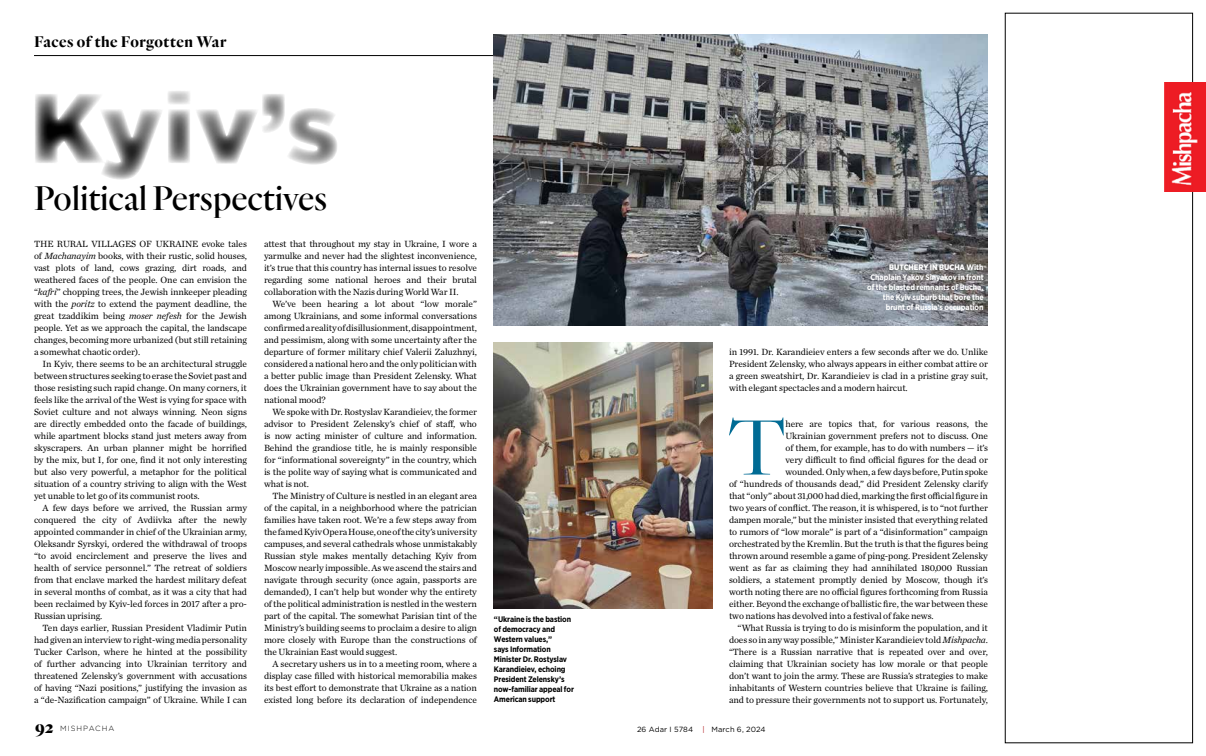
<style>
.page{position:relative;width:1206px;height:756px;background:#fff}
.page>*{position:absolute;margin:0;border:0;box-sizing:border-box;transform-origin:0 0}
.t1{font:900 100.2px "Gotham";color:#000}
.t2{font:300 81.3px "Quarto";color:#006b94}
.t3{font:500 35.4px "Quarto";color:#000}
.t4{font:900 18px "Quarto";color:#000}
.t5{font:700 16px "Quarto";letter-spacing:.03em;color:#000}
.t6{font:9.4px/12px "Chronicle Text G1";letter-spacing:-.01em;color:#000;text-align:justify}
.t7{font:700 8px/10px "Gotham Narrow";letter-spacing:-.015em;color:#000}
.t8{font:700 8px/10px "Gotham Narrow";letter-spacing:-.005em;color:#fff;text-align:right}
.t9{font:7.5px "Gotham";letter-spacing:.015em;color:#000}
.t10{font:300 7.5px "Gotham";letter-spacing:.125em;color:#000}
.s1{font-style:italic}
.s2{font-weight:900}
.s3{color:#b11c20}
</style>
<div class="page">
<hr style="left:34px;top:55px;width:954px;height:1px;background:#000">
<div style="left:1005px;top:13px;width:188px;height:730px;border:1px solid #000"></div>
<img style="left:494px;top:34px;width:494px;height:292px">
<img style="left:494px;top:343px;width:218px;height:265px">
<img style="left:1165px;top:82px;width:41px;height:110px">
<h3 class="t5" style="left:34px;top:31px;width:194px">Faces of the Forgotten War</h3>
<h1 class="t1" style="left:31px;top:56px;width:310px">Kyiv’s</h1>
<h3 class="t3" style="left:34px;top:175px;width:295px">Political Perspectives</h3>
<p class="t6" style="left:34px;top:237px;width:215px">THE RURAL VILLAGES OF UKRAINE evoke tales of <span class="s1">Machanayim</span> books, with their rustic, solid houses, vast plots of land, cows grazing, dirt roads, and weathered faces of the people. One can envision the “<span class="s1">kafri</span>” chopping trees, the Jewish innkeeper pleading with the <span class="s1">poritz</span> to extend the payment deadline, the great tzaddikim being <span class="s1">moser nefesh</span> for the Jewish people. Yet as we approach the capital, the landscape changes, becoming more urbanized (but still retaining a somewhat chaotic order).</p>
<p class="t6" style="left:34px;top:357px;width:215px;text-indent:9px">In Kyiv, there seems to be an architectural struggle between structures seeking to erase the Soviet past and those resisting such rapid change. On many corners, it feels like the arrival of the West is vying for space with Soviet culture and not always winning. Neon signs are directly embedded onto the facade of buildings, while apartment blocks stand just meters away from skyscrapers. An urban planner might be horrified by the mix, but I, for one, find it not only interesting but also very powerful, a metaphor for the political situation of a country striving to align with the West yet unable to let go of its communist roots.</p>
<p class="t6" style="left:34px;top:501px;width:215px;text-indent:9px">A few days before we arrived, the Russian army conquered the city of Avdiivka after the newly appointed commander in chief of the Ukrainian army, Oleksandr Syrskyi, ordered the withdrawal of troops “to avoid encirclement and preserve the lives and health of service personnel.” The retreat of soldiers from that enclave marked the hardest military defeat in several months of combat, as it was a city that had been reclaimed by Kyiv-led forces in 2017 after a pro-Russian uprising.</p>
<p class="t6" style="left:34px;top:621px;width:215px;text-indent:9px">Ten days earlier, Russian President Vladimir Putin had given an interview to right-wing media personality Tucker Carlson, where he hinted at the possibility of further advancing into Ukrainian territory and threatened Zelensky’s government with accusations of having “Nazi positions,” justifying the invasion as a “de-Nazification campaign” of Ukraine. While I can</p>
<p class="t6" style="left:264px;top:237px;width:215px">attest that throughout my stay in Ukraine, I wore a yarmulke and never had the slightest inconvenience, it’s true that this country has internal issues to resolve regarding some national heroes and their brutal collaboration with the Nazis during World War II.</p>
<p class="t6" style="left:264px;top:297px;width:215px;text-indent:9px">We’ve been hearing a lot about “low morale” among Ukrainians, and some informal conversations confirmed a reality of disillusionment, disappointment, and pessimism, along with some uncertainty after the departure of former military chief Valerii Zaluzhnyi, considered a national hero and the only politician with a better public image than President Zelensky. What does the Ukrainian government have to say about the national mood?</p>
<p class="t6" style="left:264px;top:405px;width:215px;text-indent:9px">We spoke with Dr. Rostyslav Karandieiev, the former advisor to President Zelensky’s chief of staff, who is now acting minister of culture and information.<br>Behind the grandiose title, he is mainly responsible for “informational sovereignty” in the country, which is the polite way of saying what is communicated and what is not.</p>
<p class="t6" style="left:264px;top:489px;width:215px;text-indent:9px">The Ministry of Culture is nestled in an elegant area of the capital, in a neighborhood where the patrician families have taken root. We’re a few steps away from the famed Kyiv Opera House, one of the city’s university campuses, and several cathedrals whose unmistakably Russian style makes mentally detaching Kyiv from Moscow nearly impossible. As we ascend the stairs and navigate through security (once again, passports are demanded), I can’t help but wonder why the entirety of the political administration is nestled in the western part of the capital. The somewhat Parisian tint of the Ministry’s building seems to proclaim a desire to align more closely with Europe than the constructions of the Ukrainian East would suggest.</p>
<p class="t6" style="left:264px;top:657px;width:215px;text-indent:9px">A secretary ushers us in to a meeting room, where a display case filled with historical memorabilia makes its best effort to demonstrate that Ukraine as a nation existed long before its declaration of independence</p>
<p class="t7" style="left:494px;top:614px;width:81px">“Ukraine is the bastion of democracy and<br>Western values,”<br>says Information<br>Minister Dr. Rostyslav<br>Karandieiev, echoing<br>President Zelensky’s now-familiar appeal for<br>American support</p>
<p class="t8" style="left:867px;top:262px;width:118px"><span class="s2">BUTCHERY IN BUCHA</span> With<br>Chaplain Yakov Sinyakov in front of the blasted remnants of Bucha, the Kyiv suburb that bore the brunt of Russia’s occupation</p>
<p class="t6" style="left:729px;top:345px;width:261px">in 1991. Dr. Karandieiev enters a few seconds after we do. Unlike President Zelensky, who always appears in either combat attire or a green sweatshirt, Dr. Karandieiev is clad in a pristine gray suit, with elegant spectacles and a modern haircut.</p>
<h2 class="t2" style="left:727px;top:394px;width:60px">T</h2>
<p class="t6" style="left:785px;top:417px;width:204px">here are topics that, for various reasons, the</p>
<p class="t6" style="left:785px;top:429px;width:204px">Ukrainian government prefers not to discuss. One</p>
<p class="t6" style="left:785px;top:441px;width:204px">of them, for example, has to do with numbers — it’s</p>
<p class="t6" style="left:785px;top:453px;width:204px">very difficult to find official figures for the dead or</p>
<p class="t6" style="left:785px;top:465px;width:204px">wounded. Only when, a few days before, Putin spoke</p>
<p class="t6" style="left:729px;top:477px;width:261px">of “hundreds of thousands dead,” did President Zelensky clarify</p>
<p class="t6" style="left:729px;top:489px;width:261px">that “only” about 31,000 had died, marking the first official figure in</p>
<p class="t6" style="left:729px;top:501px;width:261px">two years of conflict. The reason, it is whispered, is to “not further</p>
<p class="t6" style="left:729px;top:513px;width:260px">dampen morale,” but the minister insisted that everything related</p>
<p class="t6" style="left:729px;top:525px;width:260px">to rumors of “low morale” is part of a “disinformation” campaign</p>
<p class="t6" style="left:729px;top:537px;width:260px">orchestrated by the Kremlin. But the truth is that the figures being</p>
<p class="t6" style="left:729px;top:549px;width:260px">thrown around resemble a game of ping-pong. President Zelensky</p>
<p class="t6" style="left:729px;top:561px;width:260px">went as far as claiming they had annihilated 180,000 Russian</p>
<p class="t6" style="left:729px;top:573px;width:260px">soldiers, a statement promptly denied by Moscow, though it’s</p>
<p class="t6" style="left:729px;top:585px;width:260px">worth noting there are no official figures forthcoming from Russia</p>
<p class="t6" style="left:729px;top:597px;width:260px">either. Beyond the exchange of ballistic fire, the war between these</p>
<p class="t6" style="left:729px;top:609px;width:206px">two nations has devolved into a festival of fake news.</p>
<p class="t6" style="left:738px;top:621px;width:252px">“What Russia is trying to do is misinform the population, and it</p>
<p class="t6" style="left:729px;top:633px;width:261px">does so in any way possible,” Minister Karandieiev told <span class="s1">Mishpacha</span>.</p>
<p class="t6" style="left:729px;top:645px;width:260px">“There is a Russian narrative that is repeated over and over,</p>
<p class="t6" style="left:729px;top:657px;width:260px">claiming that Ukrainian society has low morale or that people</p>
<p class="t6" style="left:729px;top:669px;width:260px">don’t want to join the army. These are Russia’s strategies to make</p>
<p class="t6" style="left:729px;top:681px;width:260px">inhabitants of Western countries believe that Ukraine is failing,</p>
<p class="t6" style="left:729px;top:693px;width:260px">and to pressure their governments not to support us. Fortunately,</p>
<h3 class="t4" style="left:35px;top:716px;width:20px">92</h3>
<p class="t10" style="left:60px;top:724px;width:56px">MISHPACHA</p>
<p class="t9" style="left:637px;top:724px;width:130px">26 Adar I 5784 <span class="s3">|</span> March 6, 2024</p>
</div>
